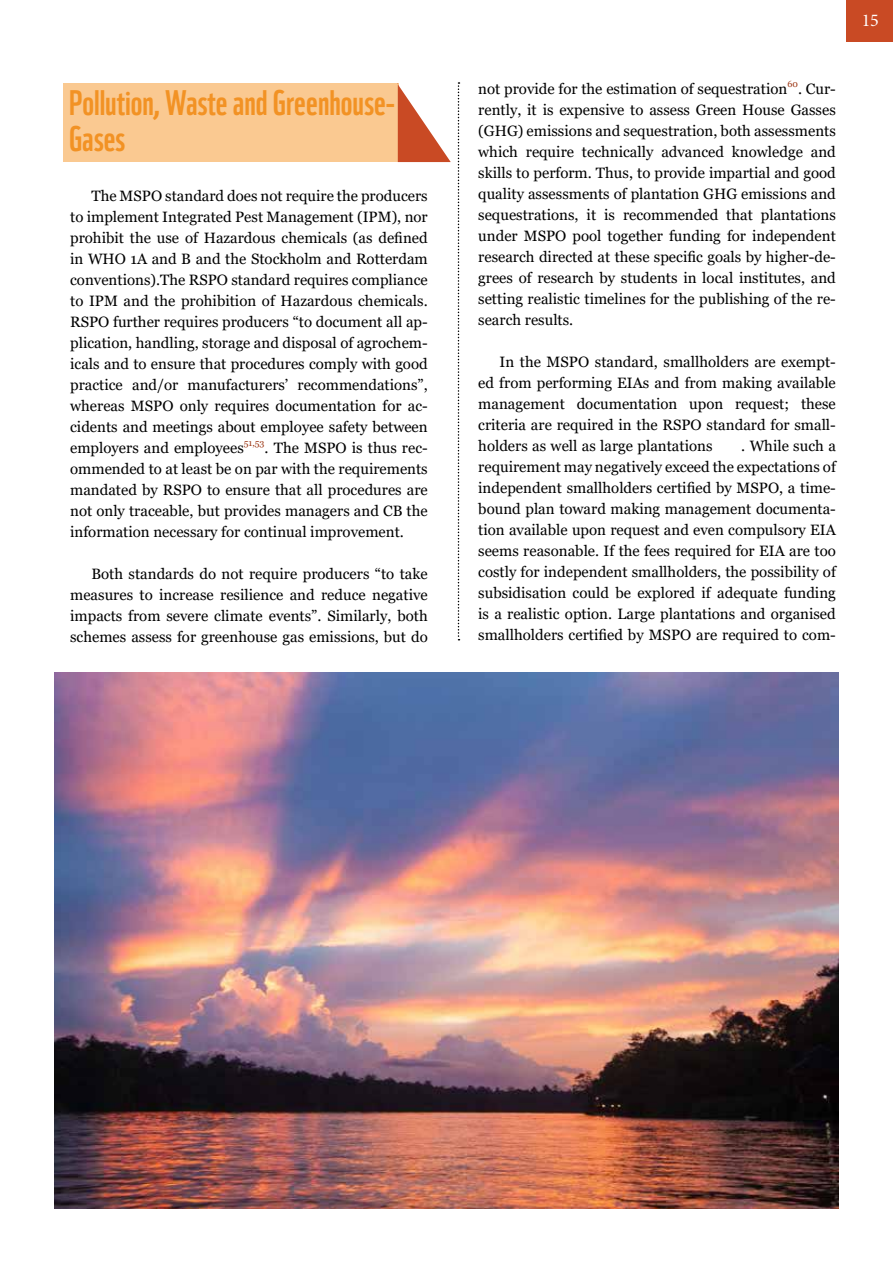
<style>
.page{position:relative;width:893px;height:1263px;background:#fff}
.page>*{position:absolute;margin:0;border:0;box-sizing:border-box;transform-origin:0 0}
.t1{font:34.5px/36px "WWF";color:#f29224}
.t2{font:18px "Minion Pro";color:#fff}
.t3{font:15px/21px "Georgia";color:#000;text-align:justify}
.t4{font:9px "Georgia";color:#9d3816}
</style>
<div class="page">
<div style="left:847px;top:0;width:46px;height:42px;background:#c94a24"></div>
<div style="left:64px;top:83px;width:335px;height:79px;background:#fac991"></div>
<svg style="left:397px;top:83px;width:54px;height:79px"></svg>
<img style="left:54px;top:672px;width:785px;height:537px">
<svg style="left:458px;top:82px;width:1px;height:558px"></svg>
<h1 class="t1" style="left:69px;top:82px;width:327px">Pollution, Waste and Greenhouse-<br>Gases</h1>
<p class="t3" style="left:70px;top:186px;width:359px;text-indent:21px">The MSPO standard does not require the producers to implement Integrated Pest Management (IPM), nor prohibit the use of Hazardous chemicals (as defined in WHO 1A and B and the Stockholm and Rotterdam conventions).The RSPO standard requires compliance to IPM and the prohibition of Hazardous chemicals.<br>RSPO further requires producers “to document all ap&shy;plication, handling, storage and disposal of agrochem&shy;icals and to ensure that procedures comply with good practice and/or manufacturers’ recommendations”, whereas MSPO only requires documentation for ac&shy;cidents and meetings about employee safety between employers and employees</p>
<p class="t4" style="left:244px;top:437px;width:22px">51,53</p>
<p class="t3" style="left:70px;top:438px;width:359px;text-indent:194px">. The MSPO is thus rec&shy;ommended to at least be on par with the requirements mandated by RSPO to ensure that all procedures are not only traceable, but provides managers and CB the information necessary for continual improvement.</p>
<p class="t3" style="left:70px;top:564px;width:359px;text-indent:21px">Both standards do not require producers “to take measures to increase resilience and reduce negative impacts from severe climate events”. Similarly, both schemes assess for greenhouse gas emissions, but do</p>
<p class="t3" style="left:478px;top:79px;width:311px">not provide for the estimation of sequestration</p>
<p class="t4" style="left:787px;top:78px;width:12px">60</p>
<p class="t3" style="left:478px;top:79px;width:359px;text-indent:320px">. Cur&shy;rently, it is expensive to assess Green House Gasses (GHG) emissions and sequestration, both assessments which require technically advanced knowledge and skills to perform. Thus, to provide impartial and good quality assessments of plantation GHG emissions and sequestrations, it is recommended that plantations under MSPO pool together funding for independent research directed at these specific goals by higher-de&shy;grees of research by students in local institutes, and setting realistic timelines for the publishing of the re&shy;search results.</p>
<p class="t3" style="left:478px;top:352px;width:359px;text-indent:21px">In the MSPO standard, smallholders are exempt&shy;ed from performing EIAs and from making available management documentation upon request; these criteria are required in the RSPO standard for small&shy;holders as well as large plantations</p>
<p class="t3" style="left:478px;top:436px;width:359px;text-indent:263px">. While such a requirement may negatively exceed the expectations of independent smallholders certified by MSPO, a time&shy;bound plan toward making management documenta&shy;tion available upon request and even compulsory EIA seems reasonable. If the fees required for EIA are too costly for independent smallholders, the possibility of subsidisation could be explored if adequate funding is a realistic option. Large plantations and organised smallholders certified by MSPO are required to com-</p>
<p class="t2" style="left:862px;top:8px;width:19px">15</p>
</div>
